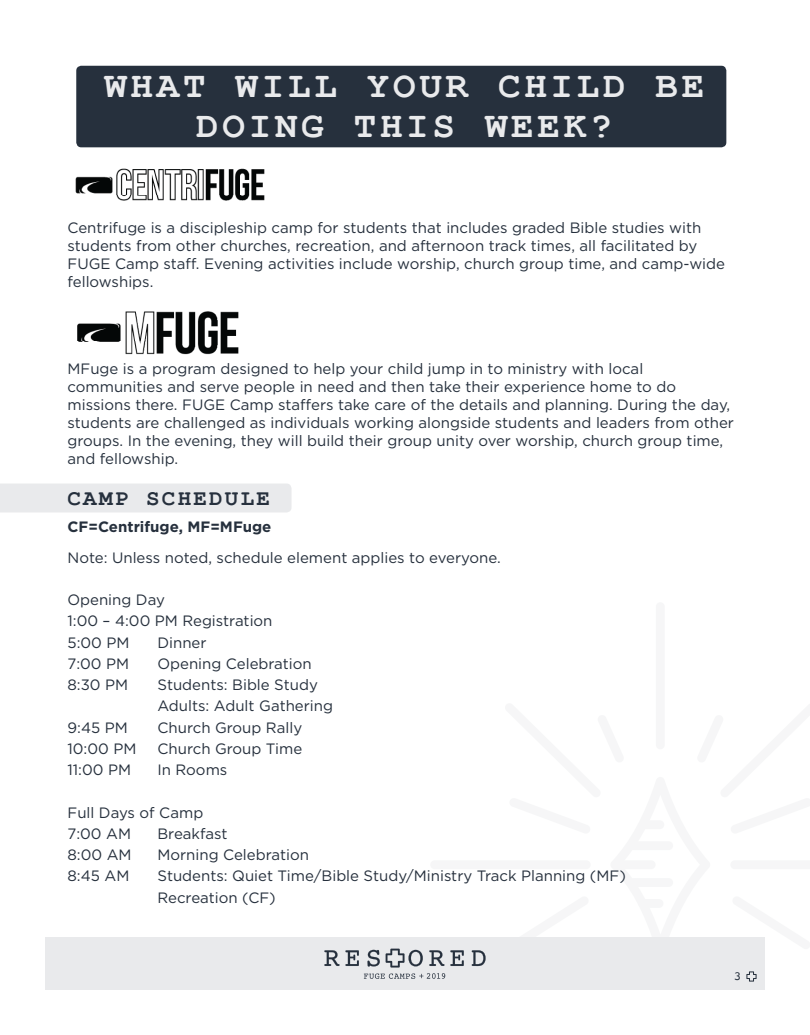
<style>
.page{position:relative;width:810px;height:1035px;background:#fff}
.page>*{position:absolute;margin:0;border:0;box-sizing:border-box;transform-origin:0 0}
.Header_1{font:700 37.5px/40px "Courier New";letter-spacing:.1em;color:#e9eaec;text-align:center}
.Header_3{font:700 22.5px "Courier New";letter-spacing:.1em;color:#26303d}
.Body{font:15px/18px "Gotham";color:#26303d}
.Body-2{font:700 15px "Gotham";color:#26303d}
.t1{font:12.5px "Courier";color:#26303d}
</style>
<div class="page">
<div style="left:45px;top:938px;width:720px;height:52px;background:#e9eaec"></div>
<svg style="left:472px;top:950px;width:14px;height:16px"></svg>
<svg style="left:324px;top:949px;width:140px;height:30px"></svg>
<svg style="left:746px;top:971px;width:11px;height:11px"></svg>
<div style="left:430px;top:860px;width:161px;height:9px;background:#f6f6f7;border-radius:4px"></div>
<div style="left:656px;top:602px;width:9px;height:147px;background:#f6f6f7;border-radius:4px"></div>
<div style="left:638px;top:899px;width:25px;height:9px;background:#f6f6f7;border-radius:4px"></div>
<div style="left:629px;top:878px;width:44px;height:9px;background:#f6f6f7;border-radius:4px"></div>
<div style="left:639px;top:820px;width:25px;height:9px;background:#f6f6f7;border-radius:4px"></div>
<div style="left:629px;top:841px;width:44px;height:9px;background:#f6f6f7;border-radius:4px"></div>
<div style="left:612px;top:860px;width:44px;height:9px;background:#f6f6f7;border-radius:4px"></div>
<div style="left:76px;top:66px;width:650px;height:81px;background:#26303d;border-radius:5px"></div>
<div style="left:0;top:484px;width:292px;height:28px;background:#e9eaec"></div>
<img style="left:75px;top:168px;width:190px;height:33px">
<img style="left:77px;top:311px;width:162px;height:44px">
<p class="Header_1" style="left:104px;top:64px;width:602px">WHAT WILL YOUR CHILD BE<br>DOING THIS WEEK?</p>
<p class="Body" style="left:68px;top:218px;width:659px">Centrifuge is a discipleship camp for students that includes graded Bible studies with students from other churches, recreation, and afternoon track times, all facilitated by FUGE Camp staff. Evening activities include worship, church group time, and camp-wide fellowships.</p>
<p class="Body" style="left:68px;top:359px;width:668px">MFuge is a program designed to help your child jump in to ministry with local communities and serve people in need and then take their experience home to do missions there. FUGE Camp staffers take care of the details and planning. During the day, students are challenged as individuals working alongside students and leaders from other groups. In the evening, they will build their group unity over worship, church group time, and fellowship.</p>
<p class="Header_3" style="left:68px;top:484px;width:204px">CAMP SCHEDULE</p>
<p class="Body-2" style="left:68px;top:517px;width:206px">CF=Centrifuge, MF=MFuge</p>
<p class="Body" style="left:68px;top:548px;width:435px">Note: Unless noted, schedule element applies to everyone.</p>
<p class="Body" style="left:68px;top:590px;width:99px">Opening Day</p>
<p class="Body" style="left:68px;top:612px;width:207px">1:00 – 4:00 PM Registration</p>
<p class="Body" style="left:68px;top:633px;width:63px">5:00 PM</p>
<p class="Body" style="left:158px;top:633px;width:51px">Dinner</p>
<p class="Body" style="left:68px;top:654px;width:63px">7:00 PM</p>
<p class="Body" style="left:158px;top:654px;width:156px">Opening Celebration</p>
<p class="Body" style="left:68px;top:675px;width:62px">8:30 PM</p>
<p class="Body" style="left:158px;top:675px;width:162px">Students: Bible Study</p>
<p class="Body" style="left:158px;top:697px;width:177px">Adults: Adult Gathering</p>
<p class="Body" style="left:68px;top:718px;width:62px">9:45 PM</p>
<p class="Body" style="left:158px;top:718px;width:146px">Church Group Rally</p>
<p class="Body" style="left:68px;top:739px;width:70px">10:00 PM</p>
<p class="Body" style="left:158px;top:739px;width:146px">Church Group Time</p>
<p class="Body" style="left:68px;top:760px;width:65px">11:00 PM</p>
<p class="Body" style="left:158px;top:760px;width:71px">In Rooms</p>
<p class="Body" style="left:68px;top:803px;width:137px">Full Days of Camp</p>
<p class="Body" style="left:68px;top:824px;width:65px">7:00 AM</p>
<p class="Body" style="left:158px;top:824px;width:72px">Breakfast</p>
<p class="Body" style="left:68px;top:845px;width:66px">8:00 AM</p>
<p class="Body" style="left:158px;top:845px;width:153px">Morning Celebration</p>
<p class="Body" style="left:68px;top:867px;width:63px">8:45 AM</p>
<p class="Body" style="left:158px;top:867px;width:470px">Students: Quiet Time/Bible Study/Ministry Track Planning (MF)</p>
<p class="Body" style="left:158px;top:888px;width:120px">Recreation (CF)</p>
<p class="t1" style="left:734px;top:967px;width:9px">3</p>
</div>
